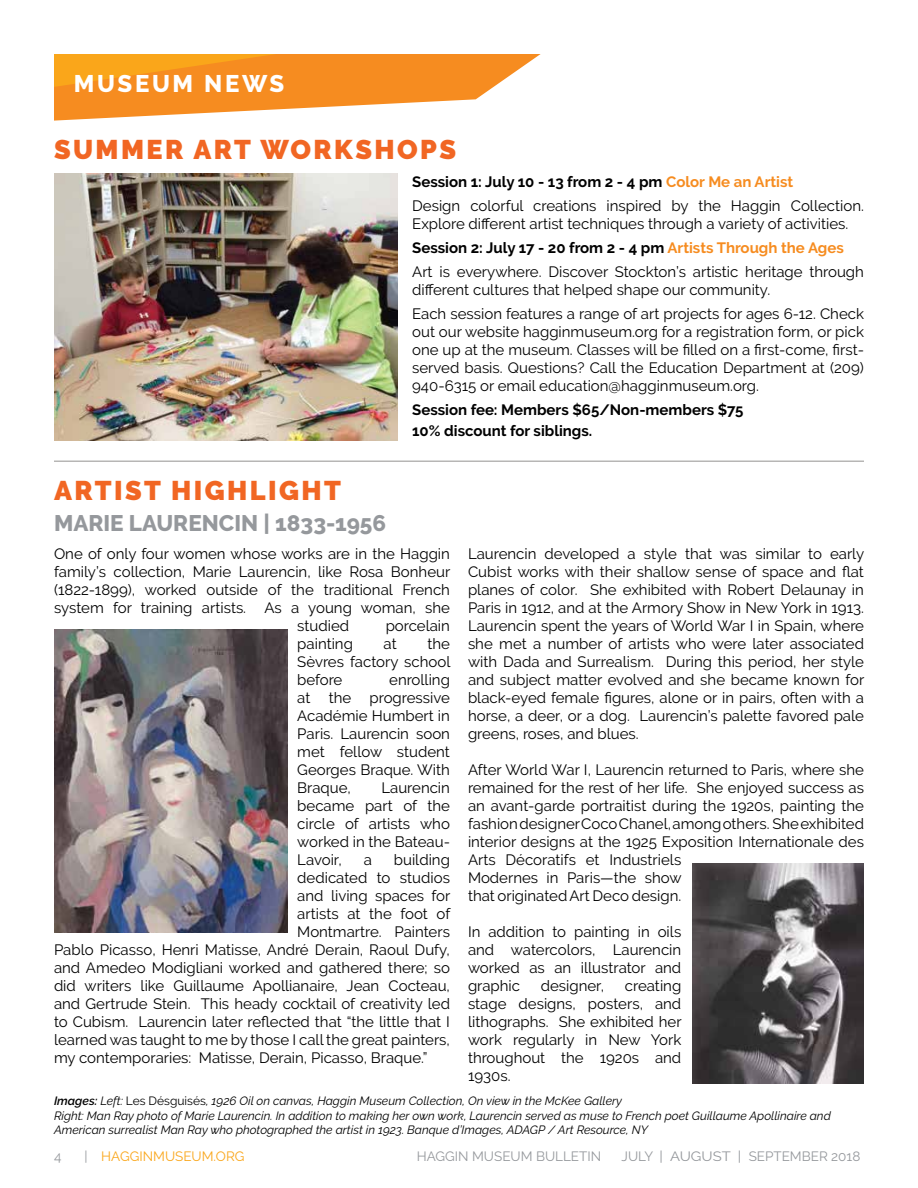
<style>
.page{position:relative;width:918px;height:1188px;background:#fff}
.page>*{position:absolute;margin:0;border:0;box-sizing:border-box;transform-origin:0 0}
.t1{font:900 27px "Raleway";letter-spacing:.09em;color:#f16623}
.t2{font:800 24px "Raleway";letter-spacing:.11em;color:#fff}
.t3{font:800 22.5px "Raleway";color:#95989c}
.t4{font:15px/18px "Raleway";color:#000;text-align:justify}
.t5{font:700 15px/21px "Raleway";color:#000}
.t6{font:13.5px "Raleway";color:#95989c}
.t7{font:13.5px "Raleway";color:#faa61a}
.t8{font:italic 12px/14.4px "Raleway";color:#000}
.s1{font-weight:700}
.s2{font-weight:700;color:#f68c20}
.s3{font-weight:600}
.s4{font-style:normal}
.s5{color:#95989c}
</style>
<div class="page">
<svg style="left:54px;top:54px;width:487px;height:67px"></svg>
<img style="left:54px;top:173px;width:344px;height:267px">
<hr style="left:54px;top:460px;width:810px;height:2px;background:#b7b6b5">
<img style="left:54px;top:630px;width:234px;height:302px">
<img style="left:692px;top:863px;width:172px;height:220px">
<h2 class="t2" style="left:74px;top:69px;width:212px">MUSEUM NEWS</h2>
<h1 class="t1" style="left:54px;top:134px;width:404px">SUMMER ART WORKSHOPS</h1>
<p class="t4" style="left:412px;top:170px;width:453px;line-height:24px"><span class="s1">Session 1: July 10 - 13 from 2 - 4 pm</span> <span class="s2">Color Me an Artist<br></span>Design colorful creations inspired by the Haggin Collection.</p>
<p class="t4" style="left:412px;top:212px;width:453px;line-height:24px;text-align:left">Explore different artist techniques through a variety of activities.<br><span class="s1">Session 2: July 17 - 20 from 2 - 4 pm</span> <span class="s2">Artists Through the Ages<br></span>Art is everywhere. Discover Stockton’s artistic heritage through</p>
<p class="t4" style="left:412px;top:278px;width:453px;line-height:24px">different cultures that helped shape our community.<br>Each session features a range of art projects for ages 6-12. Check</p>
<p class="t4" style="left:412px;top:323px;width:453px">out our website hagginmuseum.org for a registration form, or pick one up at the museum. Classes will be filled on a first-come, first&shy;served basis. Questions? Call the Education Department at (209)<br>940-6315 or email education@hagginmuseum.org.</p>
<p class="t5" style="left:412px;top:399px;width:333px">Session fee: Members $65/Non-members $75<br>10% discount for siblings.</p>
<h1 class="t1" style="left:54px;top:475px;width:289px">ARTIST HIGHLIGHT</h1>
<h3 class="t3" style="left:54px;top:510px;width:334px">MARIE LAURENCIN | 1833-1956</h3>
<p class="t4" style="left:54px;top:545px;width:397px">One of only four women whose works are in the Haggin</p>
<p class="t4" style="left:54px;top:563px;width:398px">family’s collection, Marie Laurencin, like Rosa Bonheur</p>
<p class="t4" style="left:54px;top:581px;width:398px">(1822-1899), worked outside of the traditional French</p>
<p class="t4" style="left:54px;top:599px;width:398px">system for training artists. As a young woman, she</p>
<p class="t4" style="left:297px;top:617px;width:53px">studied</p>
<p class="t4" style="left:386px;top:617px;width:66px">porcelain</p>
<p class="t4" style="left:297px;top:635px;width:57px">painting</p>
<p class="t4" style="left:384px;top:635px;width:15px">at</p>
<p class="t4" style="left:468px;top:545px;width:398px">Laurencin developed a style that was similar to early Cubist works with their shallow sense of space and flat planes of color. She exhibited with Robert Delaunay in Paris in 1912, and at the Armory Show in New York in 1913.<br>Laurencin spent the years of World War I in Spain, where she met a number of artists who were later associated with Dada and Surrealism. During this period, her style and subject matter evolved and she became known for black-eyed female figures, alone or in pairs, often with a horse, a deer, or a dog. Laurencin’s palette favored pale greens, roses, and blues.</p>
<p class="t4" style="left:468px;top:761px;width:398px;text-align:left">After World War I, Laurencin returned to Paris, where she remained for the rest of her life. She enjoyed success as an avant-garde portraitist during the 1920s, painting the fashion designer Coco Chanel, among others. She exhibited interior designs at the 1925 Exposition Internationale des Arts Décoratifs et Industriels<br>Modernes in Paris—the show<br>that originated Art Deco design.</p>
<p class="t4" style="left:468px;top:923px;width:215px">In addition to painting in oils and watercolors, Laurencin worked as an illustrator and graphic</p>
<p class="t4" style="left:297px;top:635px;width:155px;text-indent:130px">the Sèvres factory school before</p>
<p class="t4" style="left:297px;top:671px;width:154px;text-indent:92px">enrolling at the progressive Académie Humbert in Paris. Laurencin soon met fellow student Georges Braque. With Braque,</p>
<p class="t4" style="left:297px;top:779px;width:154px;text-indent:84px">Laurencin became part of the circle of artists who worked in the Bateau-Lavoir,</p>
<p class="t4" style="left:364px;top:851px;width:10px">a</p>
<p class="t4" style="left:394px;top:851px;width:58px">building</p>
<p class="t4" style="left:297px;top:869px;width:154px">dedicated to studios</p>
<p class="t4" style="left:297px;top:887px;width:155px">and living spaces for</p>
<p class="t4" style="left:297px;top:905px;width:155px">artists at the foot of</p>
<p class="t4" style="left:297px;top:923px;width:154px">Montmartre. Painters</p>
<p class="t4" style="left:54px;top:941px;width:398px">Pablo Picasso, Henri Matisse, André Derain, Raoul Dufy,</p>
<p class="t4" style="left:54px;top:959px;width:397px">and Amedeo Modigliani worked and gathered there; so</p>
<p class="t4" style="left:54px;top:977px;width:398px">did writers like Guillaume Apollianaire, Jean Cocteau,</p>
<p class="t4" style="left:54px;top:995px;width:397px">and Gertrude Stein. This heady cocktail of creativity led</p>
<p class="t4" style="left:54px;top:1013px;width:397px">to Cubism. Laurencin later reflected that “the little that I</p>
<p class="t4" style="left:54px;top:1031px;width:397px">learned was taught to me by those I call the great painters,</p>
<p class="t4" style="left:54px;top:1049px;width:375px">my contemporaries: Matisse, Derain, Picasso, Braque.”</p>
<p class="t4" style="left:468px;top:977px;width:215px;text-indent:157px">creating stage designs, posters, and lithographs. She exhibited her work regularly in New York throughout the 1920s and 1930s.</p>
<p class="t8" style="left:54px;top:1094px;width:778px"><span class="s3">Images:</span> Left: <span class="s4">Les Désguisés</span>, 1926 Oil on canvas, Haggin Museum Collection, On view in the McKee Gallery<br>Right: Man Ray photo of Marie Laurencin. In addition to making her own work, Laurencin served as muse to French poet Guillaume Apollinaire and<br>American surrealist Man Ray who photographed the artist in 1923. Banque d’Images, ADAGP / Art Resource, NY</p>
<p class="t6" style="left:54px;top:1148px;width:9px">4</p>
<p class="t7" style="left:84px;top:1148px;width:162px"><span class="s5">|</span> HAGGINMUSEUM.ORG</p>
<p class="t6" style="left:417px;top:1148px;width:186px">HAGGIN MUSEUM BULLETIN</p>
<p class="t6" style="left:622px;top:1148px;width:240px">JULY | AUGUST | SEPTEMBER 2018</p>
<p class="t4" style="left:541px;top:977px;width:65px">designer,</p>
</div>
